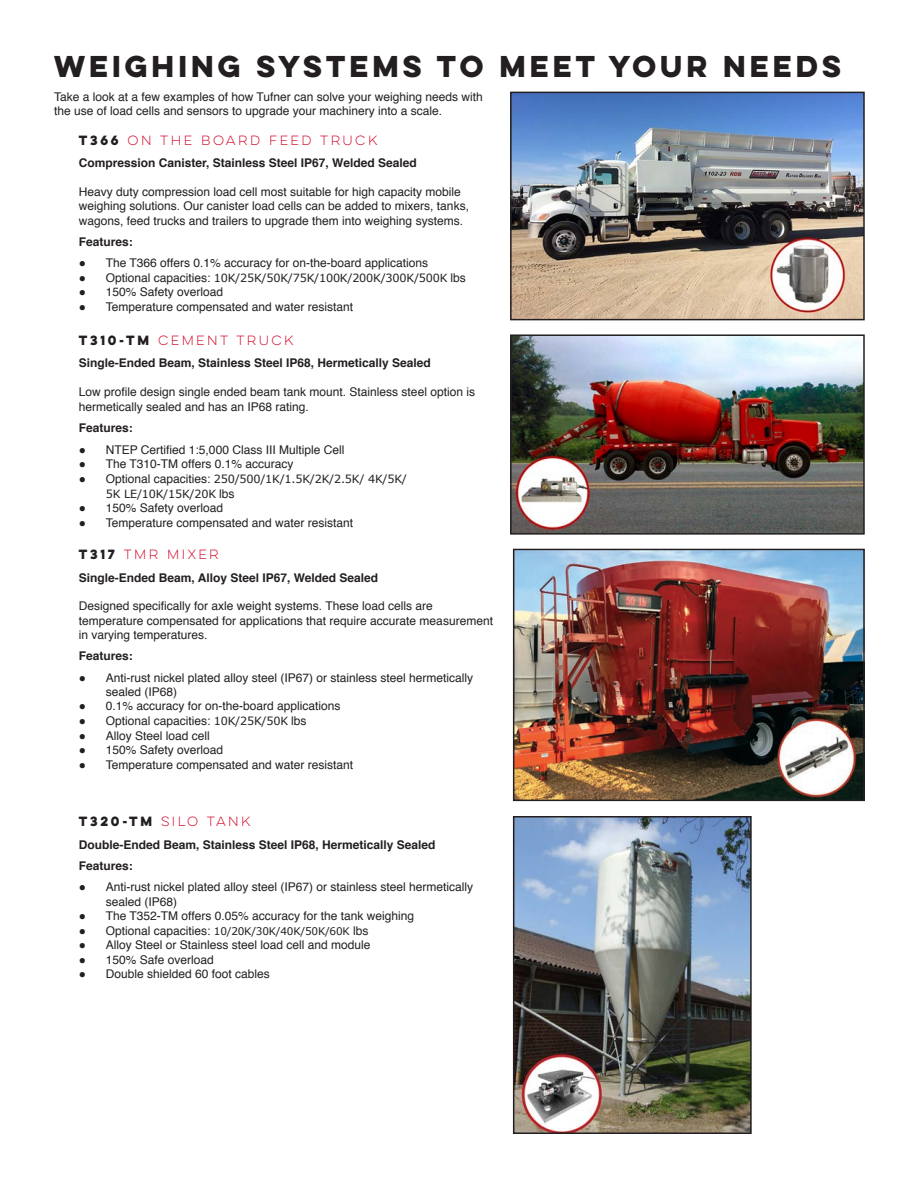
<style>
.page{position:relative;width:918px;height:1188px;background:#fff}
.page>*{position:absolute;margin:0;border:0;box-sizing:border-box;transform-origin:0 0}
.t1{font:700 27px "Lulo Clean One";letter-spacing:-.075em;color:#231f20}
.t2{font:12px/14.4px "Helvetica";color:#231f20}
.t3{font:700 12px "Helvetica";color:#231f20}
.t4{font:12px "Lulo Clean One";color:#d30d2b}
.t5{font:11.25px/15px "Verdana";letter-spacing:-.02em;color:#231f20}
.s1{font-weight:700;color:#231f20}
.s2{font-family:"Helvetica";font-size:12px}
.s3{font-family:"Verdana";font-size:11.25px}
.s4{font-family:"Verdana";font-size:10.5px}
</style>
<div class="page">
<img style="left:513px;top:95px;width:349px;height:222px">
<div style="left:510px;top:92px;width:355px;height:228px;border:2px solid #231f20"></div>
<img style="left:513px;top:337px;width:349px;height:195px">
<div style="left:510px;top:334px;width:355px;height:201px;border:2px solid #231f20"></div>
<img style="left:516px;top:819px;width:233px;height:312px">
<div style="left:513px;top:816px;width:239px;height:318px;border:2px solid #231f20"></div>
<img style="left:516px;top:552px;width:346px;height:246px">
<div style="left:513px;top:549px;width:352px;height:252px;border:2px solid #231f20"></div>
<p class="t1" style="left:54px;top:46px;width:795px">WEIGHING SYSTEMS TO MEET YOUR NEEDS</p>
<p class="t2" style="left:54px;top:90px;width:430px">Take a look at a few examples of how Tufner can solve your weighing needs with the use of load cells and sensors to upgrade your machinery into a scale.</p>
<p class="t4" style="left:79px;top:132px;width:302px"><span class="s1">T366</span> ON THE BOARD FEED TRUCK</p>
<p class="t3" style="left:79px;top:153px;width:339px">Compression Canister, Stainless Steel IP67, Welded Sealed</p>
<p class="t2" style="left:79px;top:185px;width:392px">Heavy duty compression load cell most suitable for high capacity mobile weighing solutions. Our canister load cells can be added to mixers, tanks, wagons, feed trucks and trailers to upgrade them into weighing systems.</p>
<p class="t3" style="left:79px;top:232px;width:56px">Features:</p>
<p class="t2" style="left:79px;top:256px;width:351px">● The T366 offers 0.1% accuracy for on-the-board applications</p>
<p class="t5" style="left:79px;top:271px;width:389px"><span class="s2">● Optional capacities:</span> 10K/25K/50K/75K/100K/200K/300K/500K <span class="s2">lbs</span></p>
<p class="t2" style="left:79px;top:285px;width:146px">● 150% Safety overload</p>
<p class="t2" style="left:79px;top:300px;width:276px">● Temperature compensated and water resistant</p>
<p class="t4" style="left:79px;top:332px;width:219px"><span class="s1">T310-TM</span> CEMENT TRUCK</p>
<p class="t3" style="left:79px;top:353px;width:354px">Single-Ended Beam, Stainless Steel IP68, Hermetically Sealed</p>
<p class="t2" style="left:79px;top:385px;width:398px">Low profile design single ended beam tank mount. Stainless steel option is hermetically sealed and has an IP68 rating.</p>
<p class="t3" style="left:79px;top:418px;width:56px">Features:</p>
<p class="t2" style="left:79px;top:442px;width:267px">● NTEP Certified 1:5,000 Class III Multiple Cell</p>
<p class="t2" style="left:79px;top:457px;width:216px">● The T310-TM offers 0.1% accuracy</p>
<p class="t5" style="left:106px;top:471px;width:303px;text-indent:-27px"><span class="s2">● Optional capacities:</span> 250/500/1K/1.5K/2K/2.5K/ 4K/5K/<br>5K LE/10K/15K/20K <span class="s2">lbs</span></p>
<p class="t2" style="left:79px;top:501px;width:146px">● 150% Safety overload</p>
<p class="t2" style="left:79px;top:516px;width:276px">● Temperature compensated and water resistant</p>
<p class="t4" style="left:79px;top:546px;width:144px"><span class="s1">T317</span> TMR MIXER</p>
<p class="t3" style="left:79px;top:568px;width:301px">Single-Ended Beam, Alloy Steel IP67, Welded Sealed</p>
<p class="t2" style="left:79px;top:599px;width:355px">Designed specifically for axle weight systems. These load cells are</p>
<p class="t2" style="left:79px;top:614px;width:416px">temperature compensated for applications that require accurate measurement in varying temperatures.</p>
<p class="t3" style="left:79px;top:646px;width:56px">Features:</p>
<p class="t2" style="left:106px;top:671px;width:369px;text-indent:-27px">● Anti-rust nickel plated alloy steel (IP67) or stainless steel hermetically sealed (IP68)</p>
<p class="t2" style="left:79px;top:699px;width:263px">● 0.1% accuracy for on-the-board applications</p>
<p class="t2" style="left:79px;top:714px;width:229px">● Optional capacities: <span class="s3">10K/25K/50K</span> lbs</p>
<p class="t2" style="left:79px;top:729px;width:133px">● Alloy Steel load cell</p>
<p class="t2" style="left:79px;top:743px;width:146px">● 150% Safety overload</p>
<p class="t2" style="left:79px;top:758px;width:276px">● Temperature compensated and water resistant</p>
<p class="t4" style="left:79px;top:814px;width:176px"><span class="s1">T320-TM</span> SILO TANK</p>
<p class="t3" style="left:79px;top:835px;width:358px">Double-Ended Beam, Stainless Steel IP68, Hermetically Sealed</p>
<p class="t3" style="left:79px;top:856px;width:56px">Features:</p>
<p class="t2" style="left:106px;top:880px;width:369px;text-indent:-27px">● Anti-rust nickel plated alloy steel (IP67) or stainless steel hermetically sealed (IP68)</p>
<p class="t2" style="left:79px;top:909px;width:337px">● The T352-TM offers 0.05% accuracy for the tank weighing</p>
<p class="t2" style="left:79px;top:924px;width:291px">● Optional capacities: <span class="s4">10/20K/30K/40K/50K/60K</span> lbs</p>
<p class="t2" style="left:79px;top:938px;width:293px">● Alloy Steel or Stainless steel load cell and module</p>
<p class="t2" style="left:79px;top:953px;width:137px">● 150% Safe overload</p>
<p class="t2" style="left:79px;top:967px;width:193px">● Double shielded 60 foot cables</p>
</div>
